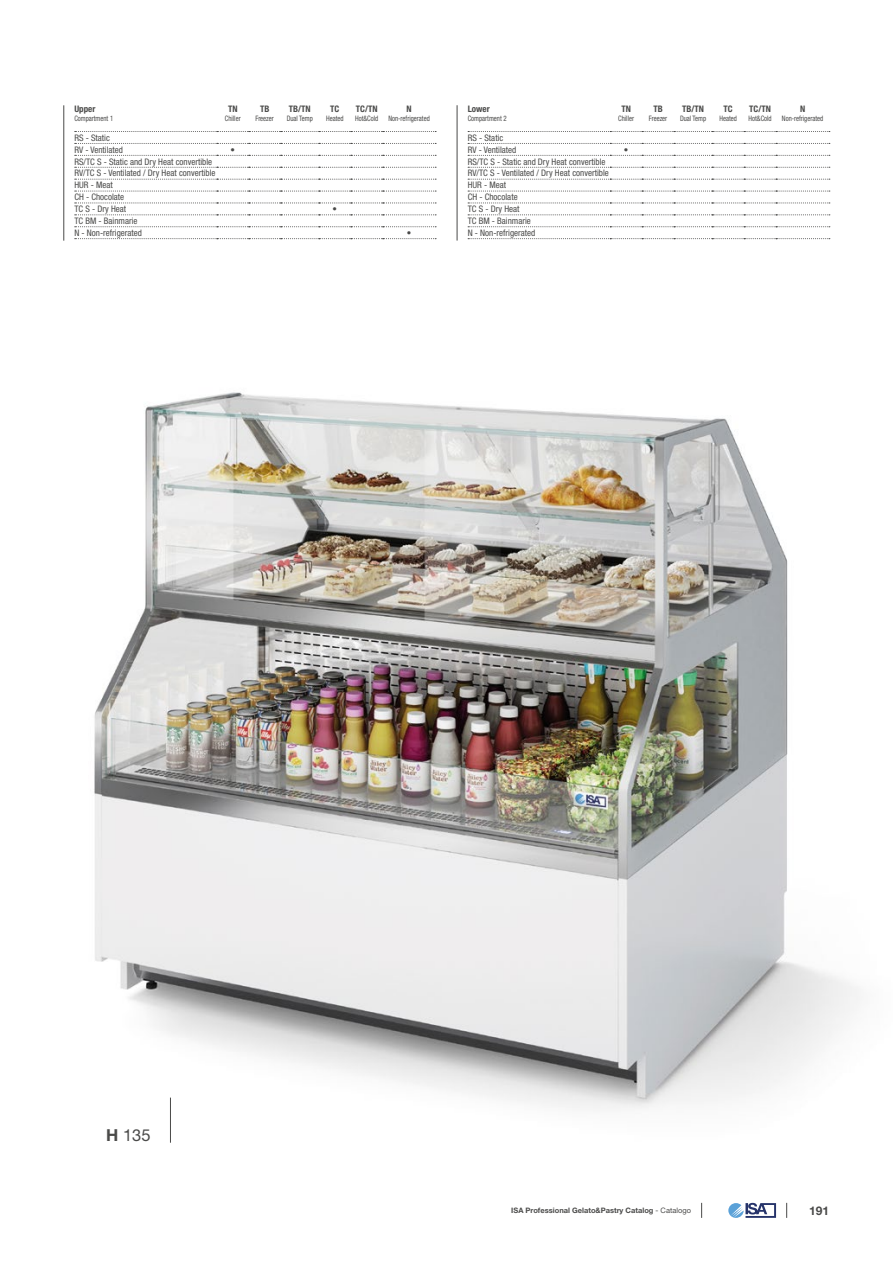
<style>
.page{position:relative;width:893px;height:1263px;background:#fff}
.page>*{position:absolute;margin:0;border:0;box-sizing:border-box;transform-origin:0 0}
.t1{font:16.5px "Helvetica Neue LT Std";color:#4a4a49}
.t2{font:700 12px "Helvetica Neue LT Std";color:#4a4a49}
.t3{font:condensed 9px/11.9px "Helvetica Neue LT Std";color:#4a4a49}
.t4{font:700 condensed 9px "Helvetica Neue LT Std";color:#4a4a49}
.t5{font:condensed 7.5px "Helvetica Neue LT Std";color:#4a4a49;scale:.9 1}
.t6{font:700 7.5px "Helvetica Neue LT Std";color:#4a4a49}
.s1{font-weight:700}
.s2{font-weight:400}
</style>
<div class="page">
<svg style="left:728px;top:1203px;width:48px;height:15px"></svg>
<svg style="left:701px;top:1203px;width:1px;height:15px"></svg>
<svg style="left:786px;top:1203px;width:1px;height:15px"></svg>
<img style="left:94px;top:392px;width:766px;height:717px">
<hr style="left:170px;top:1097px;width:1px;height:46px;background:#4a4a49">
<hr style="left:63px;top:105px;width:1px;height:136px;background:#4a4a49">
<hr style="left:457px;top:105px;width:1px;height:136px;background:#4a4a49">
<svg style="left:75px;top:131px;width:361px;height:1px"></svg>
<svg style="left:75px;top:143px;width:361px;height:1px"></svg>
<svg style="left:75px;top:155px;width:361px;height:1px"></svg>
<svg style="left:75px;top:167px;width:361px;height:1px"></svg>
<svg style="left:75px;top:179px;width:361px;height:1px"></svg>
<svg style="left:75px;top:191px;width:361px;height:1px"></svg>
<svg style="left:75px;top:203px;width:361px;height:1px"></svg>
<svg style="left:75px;top:215px;width:361px;height:1px"></svg>
<svg style="left:75px;top:226px;width:361px;height:1px"></svg>
<svg style="left:75px;top:238px;width:361px;height:1px"></svg>
<svg style="left:468px;top:131px;width:362px;height:1px"></svg>
<svg style="left:468px;top:143px;width:362px;height:1px"></svg>
<svg style="left:468px;top:155px;width:362px;height:1px"></svg>
<svg style="left:468px;top:167px;width:362px;height:1px"></svg>
<svg style="left:468px;top:179px;width:362px;height:1px"></svg>
<svg style="left:468px;top:191px;width:362px;height:1px"></svg>
<svg style="left:468px;top:203px;width:362px;height:1px"></svg>
<svg style="left:468px;top:215px;width:362px;height:1px"></svg>
<svg style="left:468px;top:226px;width:362px;height:1px"></svg>
<svg style="left:468px;top:238px;width:362px;height:1px"></svg>
<p class="t4" style="left:74px;top:103px;width:23px">Upper</p>
<p class="t5" style="left:74px;top:114px;width:45px">Compartment 1</p>
<p class="t4" style="left:228px;top:103px;width:11px">TN</p>
<p class="t5" style="left:225px;top:114px;width:19px">Chiller</p>
<p class="t4" style="left:260px;top:103px;width:11px">TB</p>
<p class="t5" style="left:255px;top:114px;width:22px">Freezer</p>
<p class="t4" style="left:289px;top:103px;width:23px">TB/TN</p>
<p class="t5" style="left:287px;top:114px;width:31px">Dual Temp</p>
<p class="t4" style="left:330px;top:103px;width:11px">TC</p>
<p class="t5" style="left:326px;top:114px;width:21px">Heated</p>
<p class="t4" style="left:356px;top:103px;width:23px">TC/TN</p>
<p class="t5" style="left:355px;top:114px;width:27px">Hot&amp;Cold</p>
<p class="t4" style="left:406px;top:103px;width:7px">N</p>
<p class="t5" style="left:388px;top:114px;width:48px">Non-refrigerated</p>
<p class="t4" style="left:468px;top:103px;width:23px">Lower</p>
<p class="t5" style="left:468px;top:114px;width:45px">Compartment 2</p>
<p class="t4" style="left:621px;top:103px;width:11px">TN</p>
<p class="t5" style="left:618px;top:114px;width:19px">Chiller</p>
<p class="t4" style="left:653px;top:103px;width:11px">TB</p>
<p class="t5" style="left:649px;top:114px;width:22px">Freezer</p>
<p class="t4" style="left:682px;top:103px;width:23px">TB/TN</p>
<p class="t5" style="left:680px;top:114px;width:31px">Dual Temp</p>
<p class="t4" style="left:724px;top:103px;width:11px">TC</p>
<p class="t5" style="left:719px;top:114px;width:21px">Heated</p>
<p class="t4" style="left:749px;top:103px;width:23px">TC/TN</p>
<p class="t5" style="left:748px;top:114px;width:27px">Hot&amp;Cold</p>
<p class="t4" style="left:800px;top:103px;width:7px">N</p>
<p class="t5" style="left:782px;top:114px;width:48px">Non-refrigerated</p>
<p class="t3" style="left:74px;top:132px;width:50px">RS - Static<br>RV - Ventilated</p>
<p class="t4" style="left:231px;top:144px;width:6px">•</p>
<p class="t3" style="left:468px;top:132px;width:50px">RS - Static<br>RV - Ventilated</p>
<p class="t4" style="left:624px;top:144px;width:6px">•</p>
<p class="t3" style="left:74px;top:155px;width:143px">RS/TC S - Static and Dry Heat convertible<br>RV/TC S - Ventilated / Dry Heat convertible<br>HUR - Meat<br>CH - Chocolate<br>TC S - Dry Heat</p>
<p class="t3" style="left:74px;top:215px;width:69px">TC BM - Bainmarie<br>N - Non-refrigerated</p>
<p class="t4" style="left:333px;top:203px;width:6px">•</p>
<p class="t4" style="left:407px;top:227px;width:6px">•</p>
<p class="t3" style="left:468px;top:155px;width:143px">RS/TC S - Static and Dry Heat convertible<br>RV/TC S - Ventilated / Dry Heat convertible<br>HUR - Meat<br>CH - Chocolate<br>TC S - Dry Heat<br>TC BM - Bainmarie<br>N - Non-refrigerated</p>
<h1 class="t1" style="left:106px;top:1125px;width:46px"><span class="s1">H</span> 135</h1>
<p class="t6" style="left:511px;top:1206px;width:181px">ISA Professional Gelato&amp;Pastry Catalog <span class="s2">- Catalogo</span></p>
<h2 class="t2" style="left:809px;top:1203px;width:22px">191</h2>
</div>
